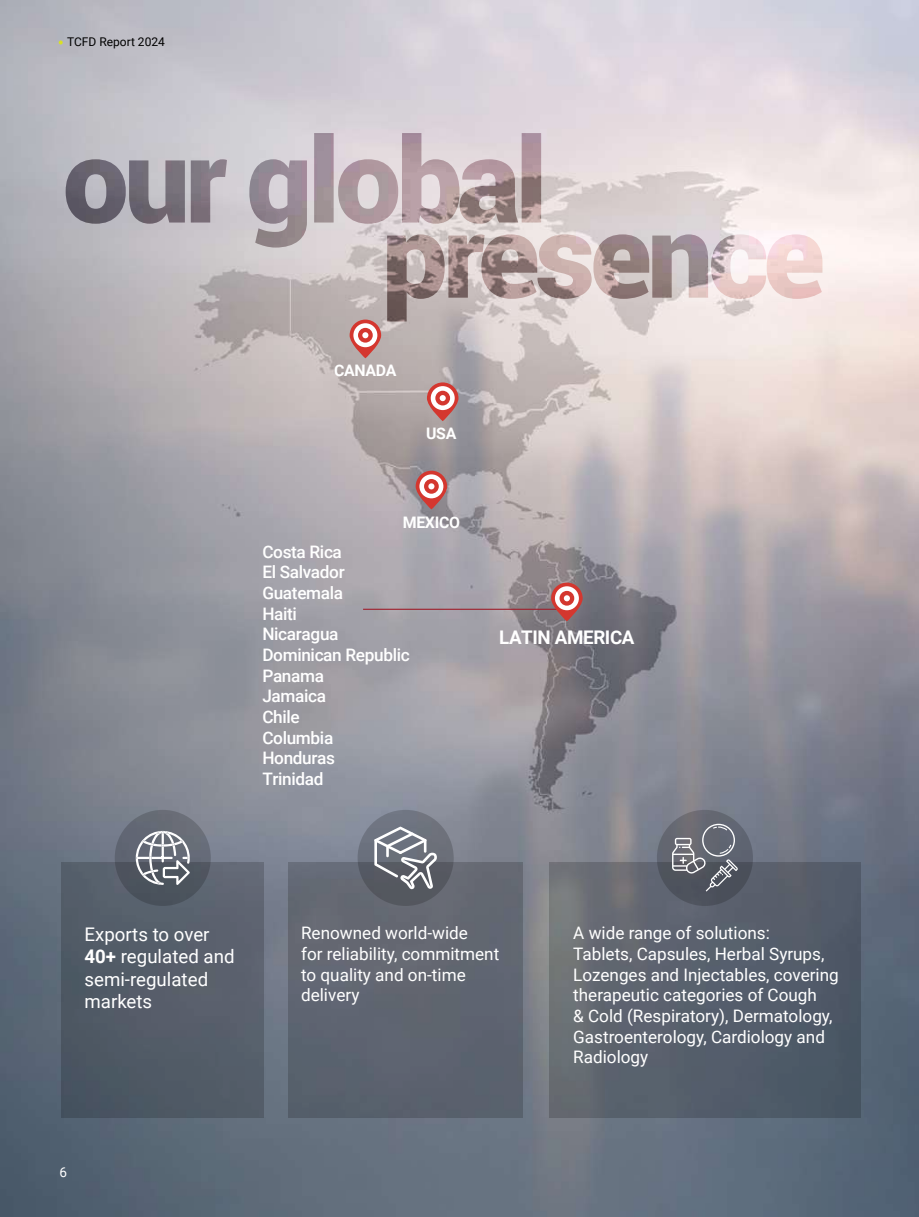
<style>
.page{position:relative;width:919px;height:1217px;background:#fff}
.page>*{position:absolute;margin:0;border:0;box-sizing:border-box;transform-origin:0 0}
.t1{font:18.75px/22.5px "Roboto";color:#fff}
.t2{font:700 18.75px "Roboto";letter-spacing:-.02em;color:#fff}
.t3{font:17.25px/20.7px "Roboto";color:#fff}
.t4{font:500 17.25px/20.7px "Roboto";letter-spacing:-.02em;color:#fff}
.t5{font:700 15.9px "Roboto";letter-spacing:-.02em;color:#fff}
.t6{font:13.5px "Roboto";color:#fff}
.t7{font:12px "Roboto";color:#000}
.s1{font-weight:700}
</style>
<div class="page">
<img style="left:0;top:0;width:918px;height:1216px">
<div style="left:62px;top:861px;width:202px;height:255px;background:#545d69"></div>
<div style="left:115px;top:809px;width:96px;height:96px;background:linear-gradient(to bottom,#707480,#454d58);border-radius:50%"></div>
<svg style="left:136px;top:830px;width:54px;height:54px"></svg>
<div style="left:549px;top:861px;width:311px;height:255px;background:linear-gradient(to right,#6a6e75,#495465)"></div>
<svg style="left:656px;top:809px;width:97px;height:96px;background:#5e626c"></svg>
<svg style="left:713px;top:826px;width:14px;height:4px"></svg>
<div style="left:702px;top:823px;width:33px;height:33px;border:1px solid #fff;border-radius:50%"></div>
<svg style="left:672px;top:837px;width:66px;height:54px;background:#71747c"></svg>
<div style="left:288px;top:861px;width:235px;height:255px;background:#5f6571"></div>
<div style="left:357px;top:809px;width:96px;height:96px;background:linear-gradient(to bottom,#787e8b,#4e5259);border-radius:50%"></div>
<svg style="left:374px;top:826px;width:63px;height:62px"></svg>
<hr style="left:363px;top:608px;width:204px;height:1px;background:#9f202d">
<svg style="left:349px;top:319px;width:32px;height:39px"></svg>
<svg style="left:353px;top:323px;width:24px;height:24px"></svg>
<div style="left:358px;top:328px;width:15px;height:14px;background:#d4372f;border-radius:50%"></div>
<svg style="left:362px;top:332px;width:6px;height:6px"></svg>
<svg style="left:427px;top:382px;width:31px;height:39px"></svg>
<svg style="left:430px;top:386px;width:24px;height:24px"></svg>
<svg style="left:435px;top:390px;width:15px;height:15px"></svg>
<svg style="left:439px;top:395px;width:6px;height:6px"></svg>
<svg style="left:415px;top:470px;width:32px;height:39px"></svg>
<svg style="left:419px;top:474px;width:24px;height:24px"></svg>
<div style="left:424px;top:479px;width:15px;height:14px;background:#d4372f;border-radius:50%"></div>
<svg style="left:428px;top:483px;width:6px;height:6px"></svg>
<svg style="left:551px;top:582px;width:31px;height:39px"></svg>
<svg style="left:555px;top:586px;width:24px;height:24px"></svg>
<div style="left:559px;top:590px;width:15px;height:15px;background:#d4372f;border-radius:50%"></div>
<svg style="left:564px;top:595px;width:6px;height:6px"></svg>
<svg style="left:66px;top:133px;width:756px;height:188px;background:#c7bcbe"></svg>
<svg style="left:59px;top:40px;width:4px;height:5px"></svg>
<p class="t7" style="left:67px;top:33px;width:99px">TCFD Report 2024</p>
<p class="t5" style="left:334px;top:359px;width:64px">CANADA</p>
<p class="t5" style="left:426px;top:422px;width:32px">USA</p>
<p class="t5" style="left:403px;top:510px;width:59px">MEXICO</p>
<p class="t4" style="left:262px;top:540px;width:149px">Costa Rica<br>El Salvador<br>Guatemala<br>Haiti<br>Nicaragua<br>Dominican Republic<br>Panama<br>Jamaica<br>Chile<br>Columbia<br>Honduras<br>Trinidad</p>
<p class="t2" style="left:499px;top:624px;width:137px">LATIN AMERICA</p>
<p class="t1" style="left:84px;top:921px;width:151px">Exports to over<br><span class="s1">40+</span> regulated and semi-regulated markets</p>
<p class="t3" style="left:573px;top:922px;width:267px">A wide range of solutions:<br>Tablets, Capsules, Herbal Syrups,<br>Lozenges and Injectables, covering therapeutic categories of Cough<br>&amp; Cold (Respiratory), Dermatology,<br>Gastroenterology, Cardiology and<br>Radiology</p>
<p class="t3" style="left:301px;top:922px;width:200px">Renowned world-wide<br>for reliability, commitment to quality and on-time delivery</p>
<p class="t6" style="left:60px;top:1162px;width:9px">6</p>
</div>
